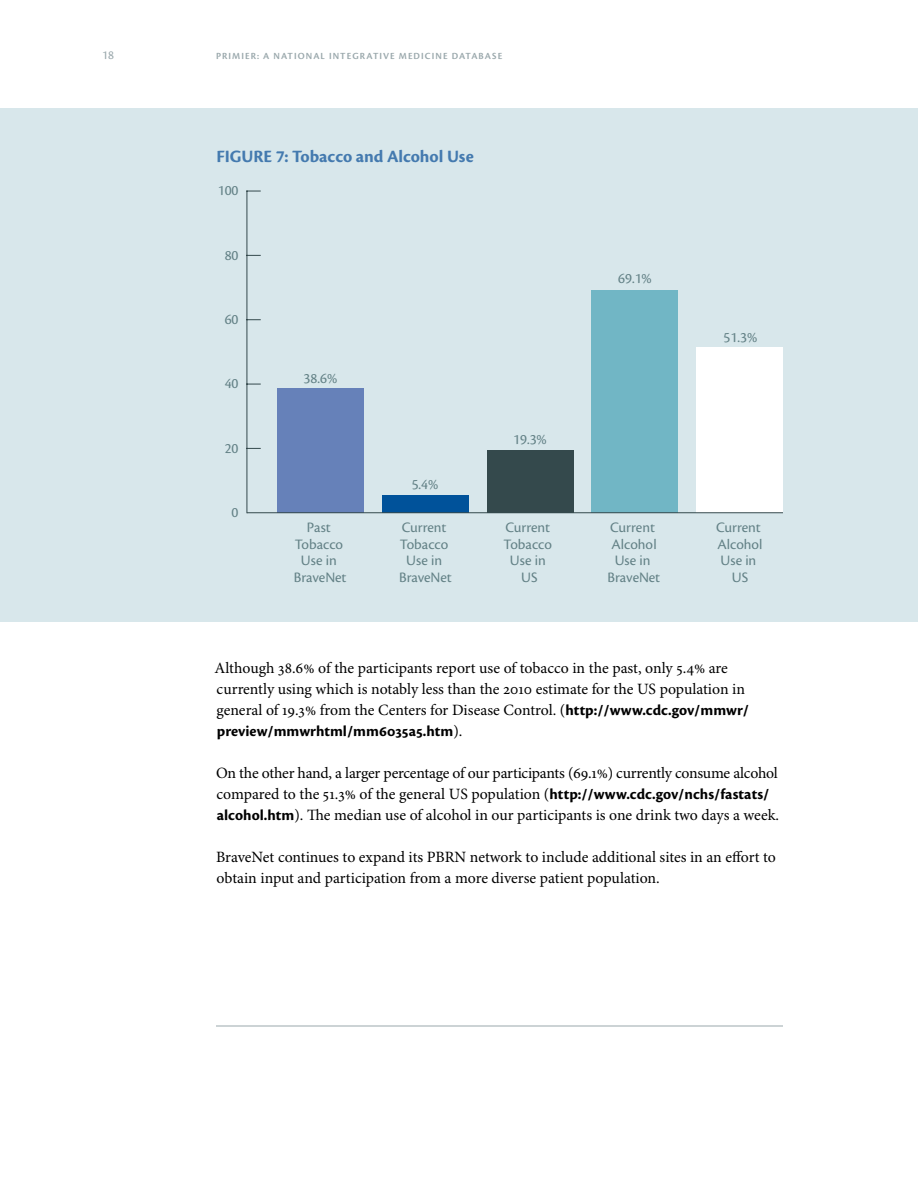
<style>
.page{position:relative;width:918px;height:1188px;background:#fff}
.page>*{position:absolute;margin:0;border:0;box-sizing:border-box;transform-origin:0 0}
.FIG_title{font:700 18px "Cronos Pro";letter-spacing:-.005em;color:#447aaf}
.text{font:15.75px/21px "Minion Pro";letter-spacing:-.005em;color:#000}
.t1{font:15px/16.5px "Cronos Pro";color:#638186;text-align:center}
.t2{font:12.75px "Cronos Pro";color:#9aa8ac}
.t3{font:600 9.75px "Cronos Pro";letter-spacing:.11em;color:#9aa8ac}
.s1{font-family:"Cronos Pro";font-weight:700}
</style>
<div class="page">
<div style="left:0;top:108px;width:918px;height:513px;background:#d8e7eb"></div>
<hr style="left:247px;top:191px;width:1px;height:322px;background:#34494c">
<svg style="left:248px;top:448px;width:12px;height:1px"></svg>
<svg style="left:248px;top:384px;width:12px;height:1px"></svg>
<svg style="left:248px;top:319px;width:12px;height:1px"></svg>
<svg style="left:248px;top:255px;width:12px;height:1px"></svg>
<svg style="left:248px;top:191px;width:12px;height:1px"></svg>
<div style="left:696px;top:348px;width:87px;height:165px;background:#fff"></div>
<div style="left:592px;top:290px;width:86px;height:223px;background:#71b6c5"></div>
<div style="left:487px;top:451px;width:86px;height:62px;background:#34494c"></div>
<div style="left:382px;top:495px;width:87px;height:18px;background:#00529a"></div>
<div style="left:278px;top:389px;width:86px;height:124px;background:#6681b9"></div>
<hr style="left:247px;top:512px;width:536px;height:1px;background:#34494c">
<hr style="left:216px;top:1026px;width:567px;height:1px;background:#9aa8ac">
<p class="t2" style="left:102px;top:48px;width:13px">18</p>
<p class="t3" style="left:216px;top:50px;width:288px">PRIMIER: A NATIONAL INTEGRATIVE MEDICINE DATABASE</p>
<p class="FIG_title" style="left:217px;top:146px;width:259px">FIGURE 7: Tobacco and Alcohol Use</p>
<p class="t1" style="left:218px;top:182px;width:22px">100</p>
<p class="t1" style="left:225px;top:247px;width:15px">80</p>
<p class="t1" style="left:225px;top:311px;width:15px">60</p>
<p class="t1" style="left:225px;top:376px;width:15px">40</p>
<p class="t1" style="left:225px;top:440px;width:15px">20</p>
<p class="t1" style="left:232px;top:504px;width:8px">0</p>
<p class="t1" style="left:304px;top:370px;width:35px">38.6%</p>
<p class="t1" style="left:294px;top:519px;width:54px">Past<br>Tobacco<br>Use in<br>BraveNet</p>
<p class="t1" style="left:412px;top:476px;width:28px">5.4%</p>
<p class="t1" style="left:513px;top:431px;width:35px">19.3%</p>
<p class="t1" style="left:618px;top:270px;width:35px">69.1%</p>
<p class="t1" style="left:724px;top:329px;width:35px">51.3%</p>
<p class="t1" style="left:399px;top:519px;width:54px">Current<br>Tobacco<br>Use in<br>BraveNet</p>
<p class="t1" style="left:504px;top:519px;width:50px">Current<br>Tobacco<br>Use in<br>US</p>
<p class="t1" style="left:608px;top:519px;width:54px">Current<br>Alcohol<br>Use in<br>BraveNet</p>
<p class="t1" style="left:716px;top:519px;width:48px">Current<br>Alcohol<br>Use in<br>US</p>
<p class="text" style="left:215px;top:658px;width:536px">Although 38.6% of the participants report use of tobacco in the past, only 5.4% are currently using which is notably less than the 2010 estimate for the US population in general of 19.3% from the Centers for Disease Control. (<span class="s1">http://www.cdc.gov/mmwr/ preview/mmwrhtml/mm6035a5.htm</span>).</p>
<p class="text" style="left:216px;top:763px;width:565px">On the other hand, a larger percentage of our participants (69.1%) currently consume alcohol compared to the 51.3% of the general US population (<span class="s1">http://www.cdc.gov/nchs/fastats/ alcohol.htm</span>). The median use of alcohol in our participants is one drink two days a week.</p>
<p class="text" style="left:216px;top:847px;width:561px">BraveNet continues to expand its PBRN network to include additional sites in an effort to obtain input and participation from a more diverse patient population.</p>
</div>
